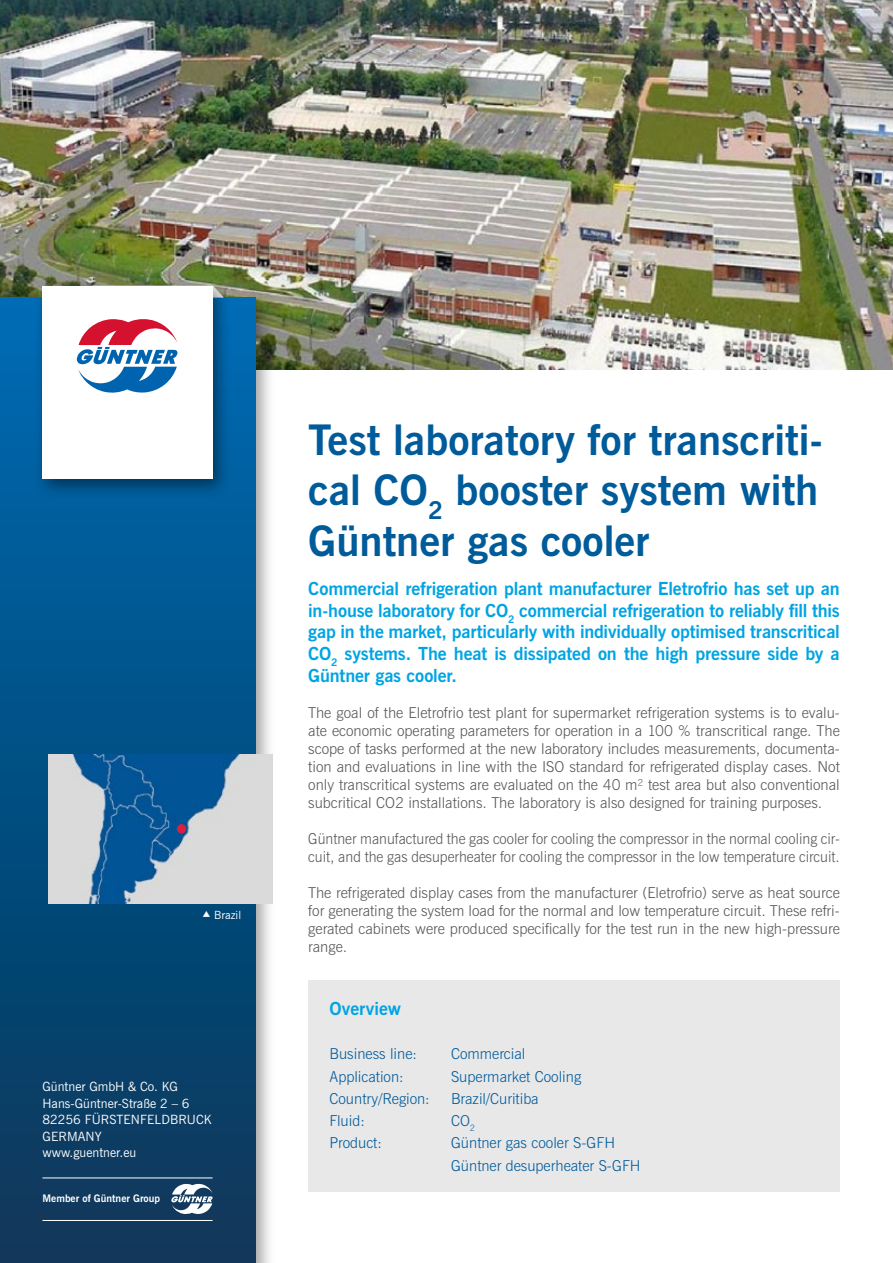
<style>
.page{position:relative;width:893px;height:1263px;background:#fff}
.page>*{position:absolute;margin:0;border:0;box-sizing:border-box;transform-origin:0 0}
.t1{font:700 42px/50.4px "News Gothic";color:#005b9a;text-align:justify}
.t2{font:700 18px/21.6px "News Gothic";letter-spacing:-.005em;color:#00a4e3;text-align:justify}
.t3{font:300 15px/18px "News Gothic L";color:#575756;text-align:justify}
.t4{font:300 15px/18px "News Gothic L";color:#575756;scale:.96 1}
.t5{font:300 15px/22.2px "News Gothic L";color:#005b9a}
.t6{font:12.75px/16.5px "News Gothic";color:#fff}
.t7{font:11.25px "News Gothic";color:#fff}
.t8{font:700 10.35px "News Gothic";color:#fff}
</style>
<div class="page">
<img style="left:0;top:0;width:893px;height:370px">
<div style="left:0;top:289px;width:276px;height:974px;background:#000;opacity:.38"></div>
<div style="left:0;top:298px;width:255px;height:965px;background:linear-gradient(to bottom,#006bb3,#0d3757)"></div>
<div style="left:33px;top:279px;width:199px;height:221px;background:#000;opacity:.45"></div>
<div style="left:43px;top:286px;width:170px;height:192px;background:#fff"></div>
<svg style="left:76px;top:319px;width:102px;height:74px"></svg>
<img style="left:49px;top:755px;width:223px;height:149px">
<div style="left:177px;top:824px;width:9px;height:9px;background:#db1f3e;border-radius:50%"></div>
<svg style="left:171px;top:1184px;width:42px;height:30px"></svg>
<hr style="left:43px;top:1220px;width:170px;height:1px;background:#fff">
<hr style="left:43px;top:1177px;width:170px;height:1px;background:#fff">
<div style="left:308px;top:980px;width:532px;height:212px;background:#e8e8e9"></div>
<svg style="left:203px;top:910px;width:7px;height:6px"></svg>
<p class="t7" style="left:214px;top:907px;width:28px">Brazil</p>
<p class="t6" style="left:43px;top:1079px;width:171px">Güntner GmbH &amp; Co. KG<br>Hans-Güntner-Straße 2 – 6<br>82256 FÜRSTENFELDBRUCK<br>GERMANY<br>www.guentner.eu</p>
<p class="t8" style="left:43px;top:1192px;width:119px">Member of Güntner Group</p>
<h1 class="t1" style="left:308px;top:416px;width:517px">Test laboratory for transcriti&shy;cal CO<sub>2</sub> booster system with Güntner gas cooler</h1>
<p class="t2" style="left:308px;top:578px;width:533px">Commercial refrigeration plant manufacturer Eletrofrio has set up an in-house laboratory for CO<sub>2</sub> commercial refrigeration to reliably fill this gap in the market, particularly with individually optimised transcritical CO<sub>2</sub> systems. The heat is dissipated on the high pressure side by a Güntner gas cooler.</p>
<p class="t3" style="left:308px;top:703px;width:533px">The goal of the Eletrofrio test plant for supermarket refrigeration systems is to evalu&shy;ate economic operating parameters for operation in a 100 % transcritical range. The scope of tasks performed at the new laboratory includes measurements, documenta&shy;tion and evaluations in line with the ISO standard for refrigerated display cases. Not only transcritical systems are evaluated on the 40 m² test area but also conventional subcritical CO2 installations. The laboratory is also designed for training purposes.</p>
<p class="t4" style="left:308px;top:829px;width:555px">Güntner manufactured the gas cooler for cooling the compressor in the normal cooling cir&shy;cuit, and the gas desuperheater for cooling the compressor in the low temperature circuit.</p>
<p class="t3" style="left:308px;top:883px;width:533px">The refrigerated display cases from the manufacturer (Eletrofrio) serve as heat source for generating the system load for the normal and low temperature circuit. These refri&shy;gerated cabinets were produced specifically for the test run in the new high-pressure range.</p>
<p class="t2" style="left:330px;top:998px;width:73px">Overview</p>
<p class="t5" style="left:330px;top:1043px;width:89px">Business line:</p>
<p class="t5" style="left:451px;top:1043px;width:76px">Commercial</p>
<p class="t5" style="left:330px;top:1065px;width:75px">Application:</p>
<p class="t5" style="left:451px;top:1065px;width:132px">Supermarket Cooling</p>
<p class="t5" style="left:330px;top:1087px;width:102px">Country/Region:</p>
<p class="t5" style="left:451px;top:1087px;width:89px">Brazil/Curitiba</p>
<p class="t5" style="left:330px;top:1110px;width:37px">Fluid:</p>
<p class="t5" style="left:451px;top:1110px;width:26px">CO<sub>2</sub></p>
<p class="t5" style="left:330px;top:1132px;width:54px">Product:</p>
<p class="t5" style="left:451px;top:1132px;width:191px">Güntner gas cooler S-GFH<br>Güntner desuperheater S-GFH</p>
</div>
